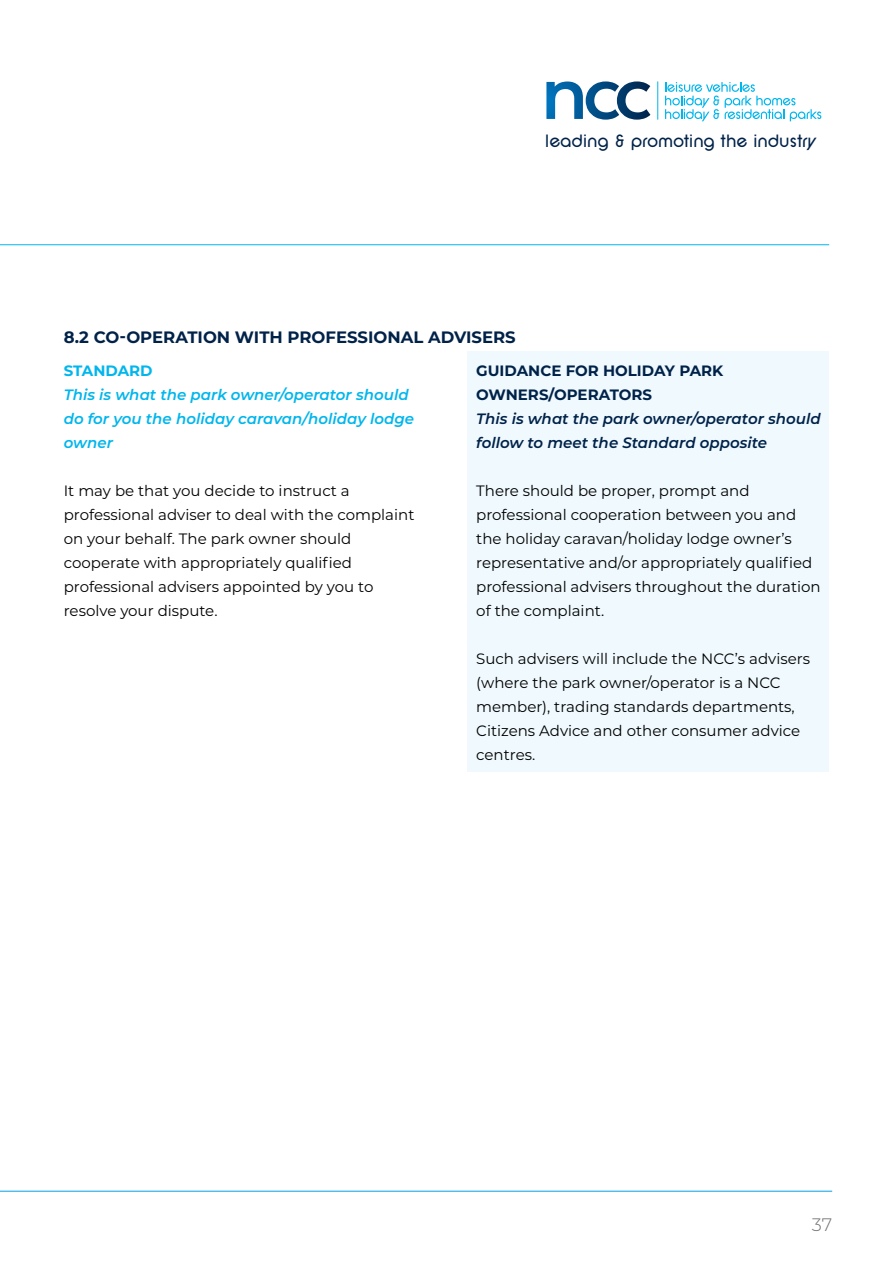
<style>
.page{position:relative;width:893px;height:1263px;background:#fff}
.page>*{position:absolute;margin:0;border:0;box-sizing:border-box;transform-origin:0 0}
.t1{font:18.6px "SF New Republic";letter-spacing:-.015em;color:#002249}
.t2{font:300 18px "Montserrat";color:#706f6f}
.t3{font:700 16.5px "Montserrat";color:#002249}
.t4{font:15px/24px "Montserrat";color:#000}
.t5{font:italic 600 15px/24px "Montserrat";color:#00b6ed}
.t6{font:italic 600 15px/24px "Montserrat";color:#002249}
.t7{font:700 15px/24px "Montserrat";color:#002249}
.t8{font:700 15px "Montserrat";color:#00b6ed}
</style>
<div class="page">
<svg style="left:546px;top:81px;width:104px;height:39px"></svg>
<hr style="left:657px;top:82px;width:1px;height:37px;background:#00b6ed">
<svg style="left:665px;top:82px;width:156px;height:39px"></svg>
<hr style="left:0;top:244px;width:829px;height:1px;background:#00b6ed">
<hr style="left:0;top:1191px;width:832px;height:1px;background:#009fe3">
<div style="left:468px;top:352px;width:361px;height:420px;background:#eff9fe"></div>
<p class="t1" style="left:545px;top:131px;width:272px">leading &amp; promoting the industry</p>
<p class="t3" style="left:64px;top:325px;width:453px">8.2 CO-OPERATION WITH PROFESSIONAL ADVISERS</p>
<p class="t8" style="left:64px;top:360px;width:90px">STANDARD</p>
<p class="t5" style="left:64px;top:382px;width:352px">This is what the park owner/operator should do for you the holiday caravan/holiday lodge owner</p>
<p class="t4" style="left:64px;top:478px;width:352px">It may be that you decide to instruct a professional adviser to deal with the complaint on your behalf. The park owner should cooperate with appropriately qualified professional advisers appointed by you to resolve your dispute.</p>
<p class="t7" style="left:476px;top:358px;width:249px">GUIDANCE FOR HOLIDAY PARK<br>OWNERS/OPERATORS</p>
<p class="t6" style="left:476px;top:406px;width:346px">This is what the park owner/operator should follow to meet the Standard opposite</p>
<p class="t4" style="left:476px;top:478px;width:346px">There should be proper, prompt and professional cooperation between you and the holiday caravan/holiday lodge owner’s representative and/or appropriately qualified professional advisers throughout the duration of the complaint.</p>
<p class="t4" style="left:476px;top:646px;width:335px">Such advisers will include the NCC’s advisers (where the park owner/operator is a NCC member), trading standards departments, Citizens Advice and other consumer advice centres.</p>
<p class="t2" style="left:812px;top:1212px;width:22px">37</p>
</div>
